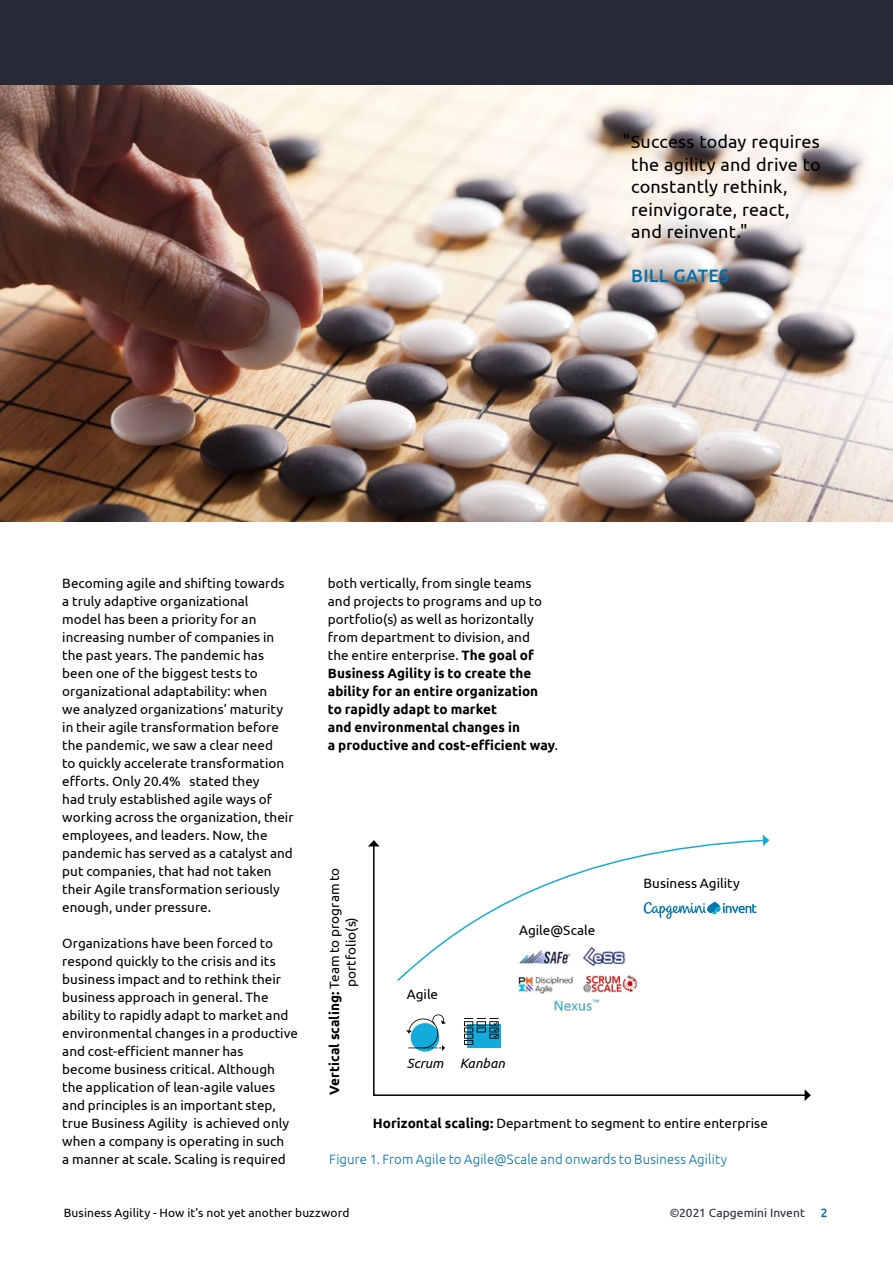
<style>
.page{position:relative;width:893px;height:1263px;background:#fff}
.page>*{position:absolute;margin:0;border:0;box-sizing:border-box;transform-origin:0 0}
.t1{font:18px/22.5px "Ubuntu";letter-spacing:.01em;color:#000}
.t2{font:500 18px "Ubuntu";letter-spacing:.015em;color:#0070ad}
.t3{font:13.5px/18px "Ubuntu";letter-spacing:.005em;color:#000}
.t4{font:700 13.5px/18px "Ubuntu";letter-spacing:.005em;color:#000}
.t5{font:300 13.5px "Ubuntu";letter-spacing:.015em;color:#0070ad}
.t6{font:italic 13.5px "Ubuntu";color:#000}
.t7{font:12px "Ubuntu";letter-spacing:.005em;color:#000}
.t8{font:12px "Ubuntu";letter-spacing:.005em;color:#272936}
.t9{font:500 12px "Ubuntu";color:#0070ad}
.s1{font-weight:400}
.s2{font-weight:700}
</style>
<div class="page">
<div style="left:0;top:0;width:893px;height:85px;background:#272936"></div>
<img style="left:0;top:85px;width:893px;height:437px">
<svg style="left:372px;top:846px;width:433px;height:251px"></svg>
<svg style="left:368px;top:840px;width:11px;height:6px"></svg>
<svg style="left:805px;top:1089px;width:6px;height:12px"></svg>
<img style="left:512px;top:983px;width:66px;height:16px">
<img style="left:544px;top:992px;width:63px;height:30px">
<img style="left:581px;top:983px;width:57px;height:12px">
<svg style="left:406px;top:1014px;width:40px;height:37px"></svg>
<div style="left:467px;top:1024px;width:34px;height:24px;background:#12abdb"></div>
<svg style="left:464px;top:1018px;width:35px;height:27px"></svg>
<svg style="left:396px;top:839px;width:369px;height:144px"></svg>
<svg style="left:763px;top:835px;width:6px;height:11px"></svg>
<h1 class="t1" style="left:631px;top:130px;width:191px;text-indent:-8px">"Success today requires the agility and drive to constantly rethink, reinvigorate, react, and reinvent."</h1>
<h1 class="t2" style="left:631px;top:264px;width:100px">BILL GATES</h1>
<p class="t3" style="left:62px;top:574px;width:233px">Becoming agile and shifting towards a truly adaptive organizational<br>model has been a priority for an increasing number of companies in the past years. The pandemic has been one of the biggest tests to organizational adaptability: when<br>we analyzed organizations’ maturity in their agile transformation before the pandemic, we saw a clear need<br>to quickly accelerate transformation efforts. Only 20.4% stated they<br>had truly established agile ways of working across the organization, their employees, and leaders. Now, the pandemic has served as a catalyst and put companies, that had not taken their Agile transformation seriously enough, under pressure.</p>
<p class="t3" style="left:62px;top:934px;width:237px">Organizations have been forced to respond quickly to the crisis and its business impact and to rethink their business approach in general. The ability to rapidly adapt to market and environmental changes in a productive and cost-efficient manner has<br>become business critical. Although the application of lean-agile values and principles is an important step, true Business Agility is achieved only when a company is operating in such<br>a manner at scale. Scaling is required</p>
<p class="t4" style="left:328px;top:574px;width:232px"><span class="s1">both vertically, from single teams<br>and projects to programs and up to portfolio(s) as well as horizontally from department to division, and<br>the entire enterprise.</span> The goal of Business Agility is to create the ability for an entire organization<br>to rapidly adapt to market<br>and environmental changes in<br>a productive and cost-efficient way<span class="s1">.</span></p>
<p class="t3" style="left:326px;top:987px;width:121px;line-height:16.5px;text-indent:-108px;rotate:-90deg"><span class="s2">Vertical scaling:</span> Team to program to portfolio(s)</p>
<p class="t3" style="left:407px;top:985px;width:33px">Agile</p>
<p class="t3" style="left:519px;top:920px;width:78px">Agile@Scale</p>
<p class="t6" style="left:407px;top:1055px;width:100px">Scrum Kanban</p>
<p class="t3" style="left:643px;top:874px;width:98px">Business Agility</p>
<p class="t3" style="left:373px;top:1114px;width:396px"><span class="s2">Horizontal scaling:</span> Department to segment to entire enterprise</p>
<p class="t5" style="left:329px;top:1151px;width:399px">Figure 1. From Agile to Agile@Scale and onwards to Business Agility</p>
<p class="t7" style="left:64px;top:1205px;width:287px">Business Agility - How it’s not yet another buzzword</p>
<p class="t8" style="left:670px;top:1205px;width:137px">©2021 Capgemini Invent</p>
<p class="t9" style="left:821px;top:1205px;width:8px">2</p>
</div>
